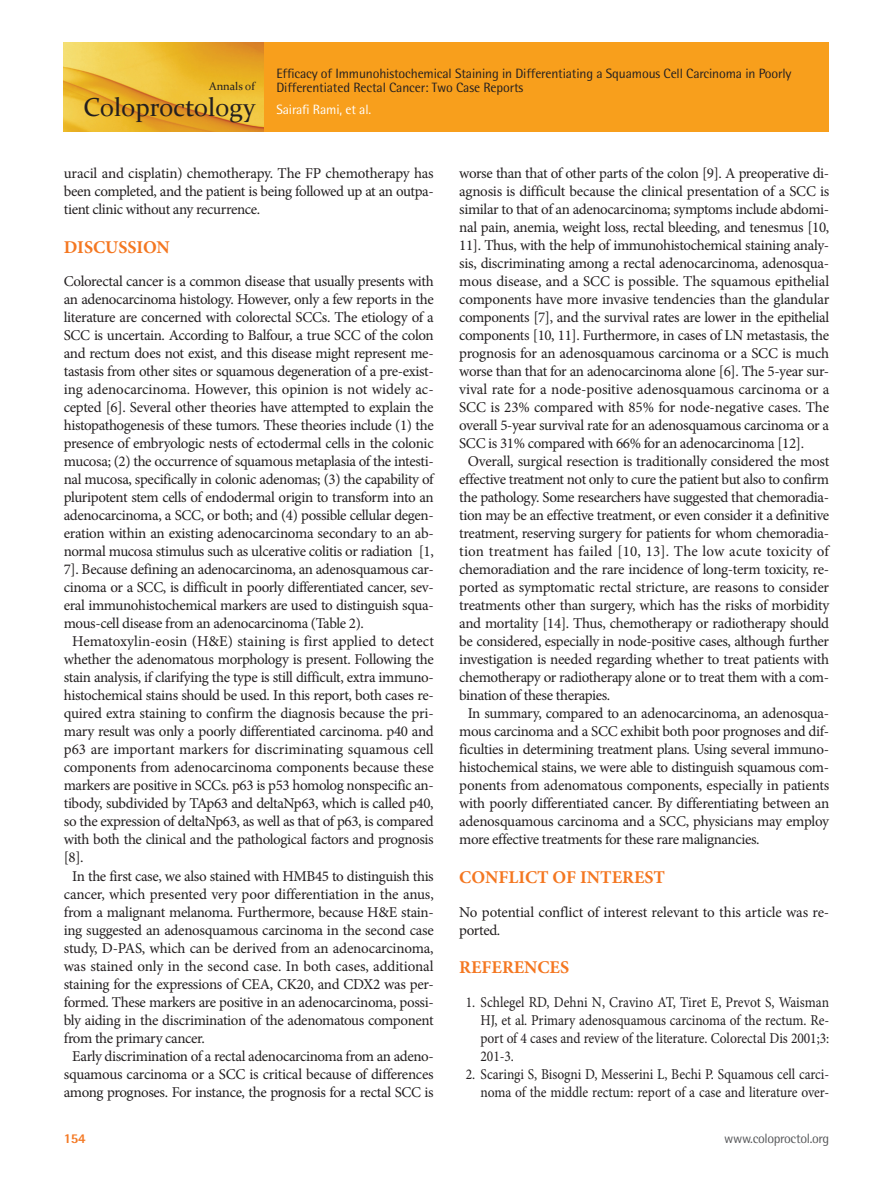
<style>
.page{position:relative;width:893px;height:1191px;background:#fff}
.page>*{position:absolute;margin:0;border:0;box-sizing:border-box;transform-origin:0 0}
.t1{font:25.95px "Constantia";color:#231f20}
.본문제목_대{font:700 18px "Minion Pro";color:#f47721}
.본문{font:15px/18px "Minion Pro";letter-spacing:-.025em;color:#231f20;text-align:justify}
.본문_앞단락0{font:15px/18px "Minion Pro";letter-spacing:-.02em;color:#231f20;text-align:justify}
.참고문헌1{font:15px/18px "Minion Pro";letter-spacing:-.005em;color:#231f20;text-align:justify;scale:.9 1}
.t2{font:13.5px/13.5px "Rotis Semi Sans Std";letter-spacing:-.01em;color:#231f20}
.t3{font:13.5px "Rotis Semi Sans Std";letter-spacing:-.025em;color:#57585a}
.t4{font:13.5px "Rotis Semi Sans Std";letter-spacing:-.01em;color:#fff}
.t5{font:800 13.5px "Rotis Semi Sans Std";color:#f47721}
.t6{font:11.25px "Constantia";color:#231f20}
</style>
<div class="page">
<div style="left:264px;top:43px;width:565px;height:89px;background:#f89f1c"></div>
<img style="left:64px;top:43px;width:200px;height:89px">
<p class="t6" style="left:209px;top:79px;width:47px">Annals of</p>
<h1 class="t1" style="left:83px;top:90px;width:174px">Coloproctology</h1>
<p class="t2" style="left:276px;top:67px;width:517px">Efficacy of Immunohistochemical Staining in Differentiating a Squamous Cell Carcinoma in Poorly<br>Differentiated Rectal Cancer: Two Case Reports</p>
<p class="t4" style="left:276px;top:101px;width:96px">Sairafi Rami, et al.</p>
<p class="본문" style="left:64px;top:164px;width:371px">uracil and cisplatin) chemotherapy. The FP chemotherapy has been completed, and the patient is being followed up at an outpa&shy;tient clinic without any recurrence.</p>
<p class="본문제목_대" style="left:64px;top:234px;width:108px">DISCUSSION</p>
<p class="본문_앞단락0" style="left:64px;top:272px;width:372px">Colorectal cancer is a common disease that usually presents with an adenocarcinoma histology. However, only a few reports in the literature are concerned with colorectal SCCs. The etiology of a SCC is uncertain. According to Balfour, a true SCC of the colon and rectum does not exist, and this disease might represent me&shy;tastasis from other sites or squamous degeneration of a pre-exist&shy;ing adenocarcinoma. However, this opinion is not widely ac&shy;cepted [6]. Several other theories have attempted to explain the histopathogenesis of these tumors. These theories include (1) the presence of embryologic nests of ectodermal cells in the colonic mucosa; (2) the occurrence of squamous metaplasia of the intesti&shy;nal mucosa, specifically in colonic adenomas; (3) the capability of pluripotent stem cells of endodermal origin to transform into an adenocarcinoma, a SCC, or both; and (4) possible cellular degen&shy;eration within an existing adenocarcinoma secondary to an ab&shy;normal mucosa stimulus such as ulcerative colitis or radiation [1, 7]. Because defining an adenocarcinoma, an adenosquamous car&shy;cinoma or a SCC, is difficult in poorly differentiated cancer, sev&shy;eral immunohistochemical markers are used to distinguish squa&shy;mous-cell disease from an adenocarcinoma (Table 2).</p>
<p class="본문" style="left:64px;top:632px;width:372px;text-indent:9px">Hematoxylin-eosin (H&amp;E) staining is first applied to detect whether the adenomatous morphology is present. Following the stain analysis, if clarifying the type is still difficult, extra immuno&shy;histochemical stains should be used. In this report, both cases re&shy;quired extra staining to confirm the diagnosis because the pri&shy;mary result was only a poorly differentiated carcinoma. p40 and p63 are important markers for discriminating squamous cell components from adenocarcinoma components because these markers are positive in SCCs. p63 is p53 homolog nonspecific an&shy;tibody, subdivided by TAp63 and deltaNp63, which is called p40, so the expression of deltaNp63, as well as that of p63, is compared with both the clinical and the pathological factors and prognosis [8].</p>
<p class="본문" style="left:64px;top:866px;width:372px;text-indent:9px">In the first case, we also stained with HMB45 to distinguish this cancer, which presented very poor differentiation in the anus, from a malignant melanoma. Furthermore, because H&amp;E stain&shy;ing suggested an adenosquamous carcinoma in the second case study, D-PAS, which can be derived from an adenocarcinoma, was stained only in the second case. In both cases, additional staining for the expressions of CEA, CK20, and CDX2 was per&shy;formed. These markers are positive in an adenocarcinoma, possi&shy;bly aiding in the discrimination of the adenomatous component from the primary cancer.</p>
<p class="본문" style="left:64px;top:1046px;width:371px;text-align:center">Early discrimination of a rectal adenocarcinoma from an adeno&shy;squamous carcinoma or a SCC is critical because of differences among prognoses. For instance, the prognosis for a rectal SCC is</p>
<p class="본문" style="left:459px;top:164px;width:372px">worse than that of other parts of the colon [9]. A preoperative di&shy;agnosis is difficult because the clinical presentation of a SCC is similar to that of an adenocarcinoma; symptoms include abdomi&shy;nal pain, anemia, weight loss, rectal bleeding, and tenesmus [10, 11]. Thus, with the help of immunohistochemical staining analy&shy;sis, discriminating among a rectal adenocarcinoma, adenosqua&shy;mous disease, and a SCC is possible. The squamous epithelial components have more invasive tendencies than the glandular components [7], and the survival rates are lower in the epithelial components [10, 11]. Furthermore, in cases of LN metastasis, the prognosis for an adenosquamous carcinoma or a SCC is much worse than that for an adenocarcinoma alone [6]. The 5-year sur&shy;vival rate for a node-positive adenosquamous carcinoma or a SCC is 23% compared with 85% for node-negative cases. The overall 5-year survival rate for an adenosquamous carcinoma or a SCC is 31% compared with 66% for an adenocarcinoma [12].</p>
<p class="본문" style="left:459px;top:452px;width:372px;text-indent:9px">Overall, surgical resection is traditionally considered the most effective treatment not only to cure the patient but also to confirm the pathology. Some researchers have suggested that chemoradia&shy;tion may be an effective treatment, or even consider it a definitive treatment, reserving surgery for patients for whom chemoradia&shy;tion treatment has failed [10, 13]. The low acute toxicity of chemoradiation and the rare incidence of long-term toxicity, re&shy;ported as symptomatic rectal stricture, are reasons to consider treatments other than surgery, which has the risks of morbidity and mortality [14]. Thus, chemotherapy or radiotherapy should be considered, especially in node-positive cases, although further investigation is needed regarding whether to treat patients with chemotherapy or radiotherapy alone or to treat them with a com&shy;bination of these therapies.</p>
<p class="본문" style="left:459px;top:704px;width:372px;text-indent:9px">In summary, compared to an adenocarcinoma, an adenosqua&shy;mous carcinoma and a SCC exhibit both poor prognoses and dif&shy;ficulties in determining treatment plans. Using several immuno&shy;histochemical stains, we were able to distinguish squamous com&shy;ponents from adenomatous components, especially in patients with poorly differentiated cancer. By differentiating between an adenosquamous carcinoma and a SCC, physicians may employ more effective treatments for these rare malignancies.</p>
<p class="본문제목_대" style="left:459px;top:864px;width:207px">CONFLICT OF INTEREST</p>
<p class="본문_앞단락0" style="left:459px;top:902px;width:371px">No potential conflict of interest relevant to this article was re&shy;ported.</p>
<p class="본문제목_대" style="left:459px;top:954px;width:111px">REFERENCES</p>
<p class="참고문헌1" style="left:480px;top:992px;width:389px;text-indent:-15px">1. Schlegel RD, Dehni N, Cravino AT, Tiret E, Prevot S, Waisman HJ, et al. Primary adenosquamous carcinoma of the rectum. Re&shy;port of 4 cases and review of the literature. Colorectal Dis 2001;3:<br>201-3.</p>
<p class="참고문헌1" style="left:466px;top:1064px;width:405px;text-align:right">2. Scaringi S, Bisogni D, Messerini L, Bechi P. Squamous cell carci&shy;noma of the middle rectum: report of a case and literature over-</p>
<p class="t5" style="left:64px;top:1129px;width:23px">154</p>
<p class="t3" style="left:724px;top:1130px;width:106px">www.coloproctol.org</p>
</div>
